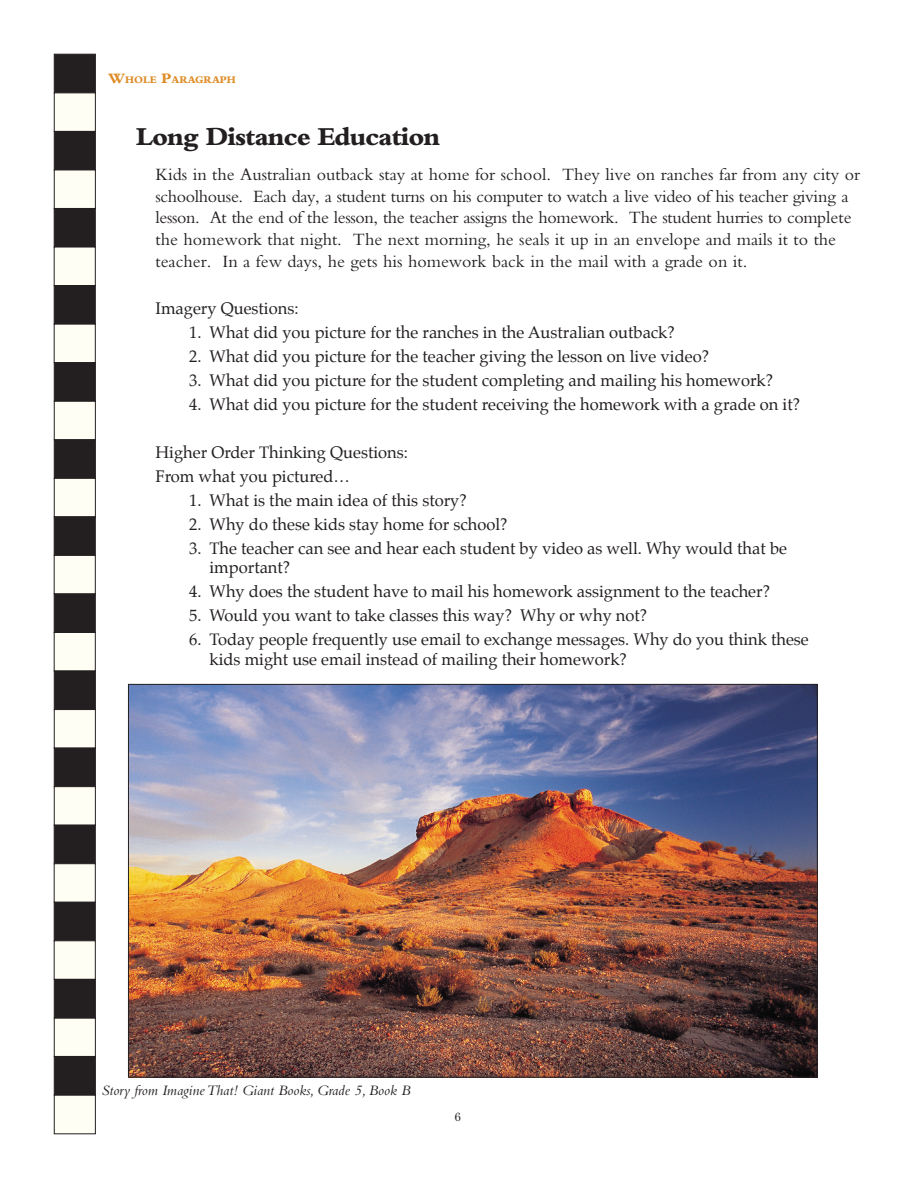
<style>
.page{position:relative;width:918px;height:1188px;background:#fff}
.page>*{position:absolute;margin:0;border:0;box-sizing:border-box;transform-origin:0 0}
.t1{font:800 27px "Bembo";letter-spacing:-.04em;color:#231f20}
.t2{font:18px/21.6px "Bembo";color:#231f20}
.t3{font:16.5px/19.5px "Palatino";color:#231f20}
.t4{font:italic 15px "Bembo";color:#231f20}
.t5{font:12px "Century Std";color:#231f20}
.t6{font:800 10.5px "Bembo";color:#de8b25}
.s1{font-size:15px}
</style>
<div class="page">
<div style="left:54px;top:1018px;width:42px;height:39px;background:#fffef4;border:1px solid #231f20"></div>
<div style="left:54px;top:1056px;width:42px;height:39px;background:#231f20;border:1px solid #231f20"></div>
<div style="left:54px;top:1095px;width:42px;height:39px;background:#fffef4;border:1px solid #231f20"></div>
<div style="left:54px;top:54px;width:42px;height:39px;background:#231f20;border:1px solid #231f20"></div>
<div style="left:54px;top:93px;width:42px;height:39px;background:#fffef4;border:1px solid #231f20"></div>
<div style="left:54px;top:131px;width:42px;height:39px;background:#231f20;border:1px solid #231f20"></div>
<div style="left:54px;top:170px;width:42px;height:39px;background:#fffef4;border:1px solid #231f20"></div>
<div style="left:54px;top:208px;width:41px;height:39px;background:#231f20;border:1px solid #231f20"></div>
<div style="left:54px;top:247px;width:41px;height:39px;background:#fffef4"></div>
<div style="left:54px;top:285px;width:41px;height:39px;background:#231f20;border:1px solid #231f20"></div>
<div style="left:54px;top:324px;width:41px;height:39px;background:#fffef4"></div>
<div style="left:54px;top:362px;width:42px;height:39px;background:#231f20;border:1px solid #231f20"></div>
<div style="left:54px;top:401px;width:42px;height:39px;background:#fffef4;border:1px solid #231f20"></div>
<div style="left:54px;top:440px;width:42px;height:39px;background:#231f20;border:1px solid #231f20"></div>
<div style="left:54px;top:478px;width:42px;height:39px;background:#fffef4;border:1px solid #231f20"></div>
<div style="left:54px;top:517px;width:41px;height:39px;background:#231f20;border:1px solid #231f20"></div>
<div style="left:54px;top:555px;width:41px;height:39px;background:#fffef4;border:1px solid #231f20"></div>
<div style="left:54px;top:594px;width:41px;height:39px;background:#231f20;border:1px solid #231f20"></div>
<div style="left:54px;top:632px;width:41px;height:39px;background:#fffef4"></div>
<div style="left:54px;top:671px;width:42px;height:39px;background:#231f20;border:1px solid #231f20"></div>
<div style="left:54px;top:709px;width:42px;height:39px;background:#fffef4;border:1px solid #231f20"></div>
<div style="left:54px;top:748px;width:42px;height:39px;background:#231f20;border:1px solid #231f20"></div>
<div style="left:54px;top:786px;width:42px;height:39px;background:#fffef4;border:1px solid #231f20"></div>
<div style="left:54px;top:825px;width:41px;height:39px;background:#231f20;border:1px solid #231f20"></div>
<div style="left:54px;top:864px;width:41px;height:39px;background:#fffef4"></div>
<div style="left:54px;top:902px;width:41px;height:39px;background:#231f20;border:1px solid #231f20"></div>
<div style="left:54px;top:941px;width:41px;height:39px;background:#fffef4"></div>
<div style="left:54px;top:979px;width:42px;height:39px;background:#231f20;border:1px solid #231f20"></div>
<img style="left:130px;top:686px;width:686px;height:389px">
<p class="t6" style="left:108px;top:74px;width:129px"><span class="s1">W</span>HOLE <span class="s1">P</span>ARAGRAPH</p>
<p class="t1" style="left:136px;top:122px;width:306px">Long Distance Education</p>
<p class="t2" style="left:156px;top:163px;width:706px">Kids in the Australian outback stay at home for school. They live on ranches far from any city or schoolhouse. Each day, a student turns on his computer to watch a live video of his teacher giving a lesson. At the end of the lesson, the teacher assigns the homework. The student hurries to complete the homework that night. The next morning, he seals it up in an envelope and mails it to the teacher. In a few days, he gets his homework back in the mail with a grade on it.</p>
<p class="t3" style="left:156px;top:298px;width:145px">Imagery Questions:</p>
<p class="t3" style="left:189px;top:322px;width:487px">1. What did you picture for the ranches in the Australian outback?</p>
<p class="t3" style="left:189px;top:346px;width:521px">2. What did you picture for the teacher giving the lesson on live video?</p>
<p class="t3" style="left:189px;top:370px;width:585px">3. What did you picture for the student completing and mailing his homework?</p>
<p class="t3" style="left:189px;top:394px;width:612px">4. What did you picture for the student receiving the homework with a grade on it?</p>
<p class="t3" style="left:156px;top:442px;width:254px">Higher Order Thinking Questions:</p>
<p class="t3" style="left:156px;top:466px;width:196px">From what you pictured…</p>
<p class="t3" style="left:189px;top:490px;width:279px">1. What is the main idea of this story?</p>
<p class="t3" style="left:189px;top:514px;width:320px">2. Why do these kids stay home for school?</p>
<p class="t3" style="left:210px;top:538px;width:579px;text-indent:-20px">3. The teacher can see and hear each student by video as well. Why would that be important?</p>
<p class="t3" style="left:189px;top:582px;width:582px">4. Why does the student have to mail his homework assignment to the teacher?</p>
<p class="t3" style="left:189px;top:606px;width:460px">5. Would you want to take classes this way? Why or why not?</p>
<p class="t3" style="left:210px;top:630px;width:601px;text-indent:-20px">6. Today people frequently use email to exchange messages. Why do you think these kids might use email instead of mailing their homework?</p>
<p class="t4" style="left:102px;top:1081px;width:310px">Story from Imagine That! Giant Books, Grade 5, Book B</p>
<p class="t5" style="left:455px;top:1110px;width:7px">6</p>
</div>
